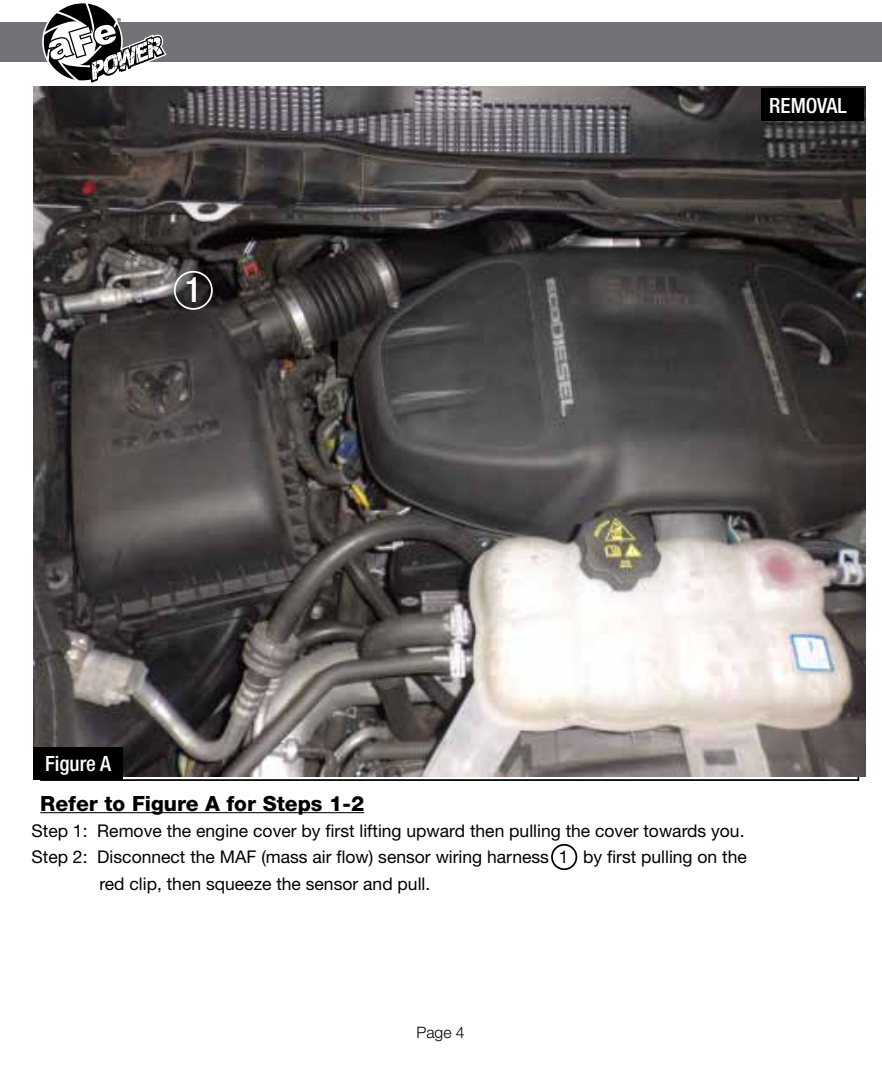
<style>
.page{position:relative;width:882px;height:1071px;background:#fff}
.page>*{position:absolute;margin:0;border:0;box-sizing:border-box;transform-origin:0 0}
.t1{font:500 condensed 35px "Helvetica Neue";color:#fff}
.t2{font:800 21px "Helvetica Neue";color:#000}
.t3{font:500 condensed 21px "Helvetica Neue";color:#fff}
.t4{font:17.5px "Helvetica Neue";color:#000}
.t5{font:300 15.75px "Helvetica Neue";color:#000}
</style>
<div class="page">
<img style="left:33px;top:87px;width:832px;height:690px">
<div style="left:0;top:23px;width:882px;height:39px;background:#717275"></div>
<svg style="left:43px;top:3px;width:124px;height:80px"></svg>
<hr style="left:40px;top:812px;width:324px;height:1px;background:#000">
<div style="left:761px;top:88px;width:103px;height:33px;background:#000"></div>
<div style="left:551px;top:844px;width:26px;height:26px;border:2px solid #000;border-radius:50%"></div>
<div style="left:174px;top:271px;width:39px;height:39px;border:2px solid #fff;border-radius:50%"></div>
<div style="left:33px;top:747px;width:90px;height:33px;background:#000"></div>
<h1 class="t1" style="left:185px;top:269px;width:18px">1</h1>
<p class="t3" style="left:769px;top:93px;width:79px">REMOVAL</p>
<p class="t3" style="left:45px;top:751px;width:67px">Figure A</p>
<p class="t2" style="left:40px;top:791px;width:325px">Refer to Figure A for Steps 1-2</p>
<p class="t4" style="left:32px;top:820px;width:715px">Step 1: Remove the engine cover by first lifting upward then pulling the cover towards you.</p>
<p class="t4" style="left:32px;top:847px;width:717px">Step 2: Disconnect the MAF (mass air flow) sensor wiring harness 1 by first pulling on the</p>
<p class="t4" style="left:99px;top:873px;width:332px">red clip, then squeeze the sensor and pull.</p>
<p class="t5" style="left:416px;top:1023px;width:50px">Page 4</p>
</div>
